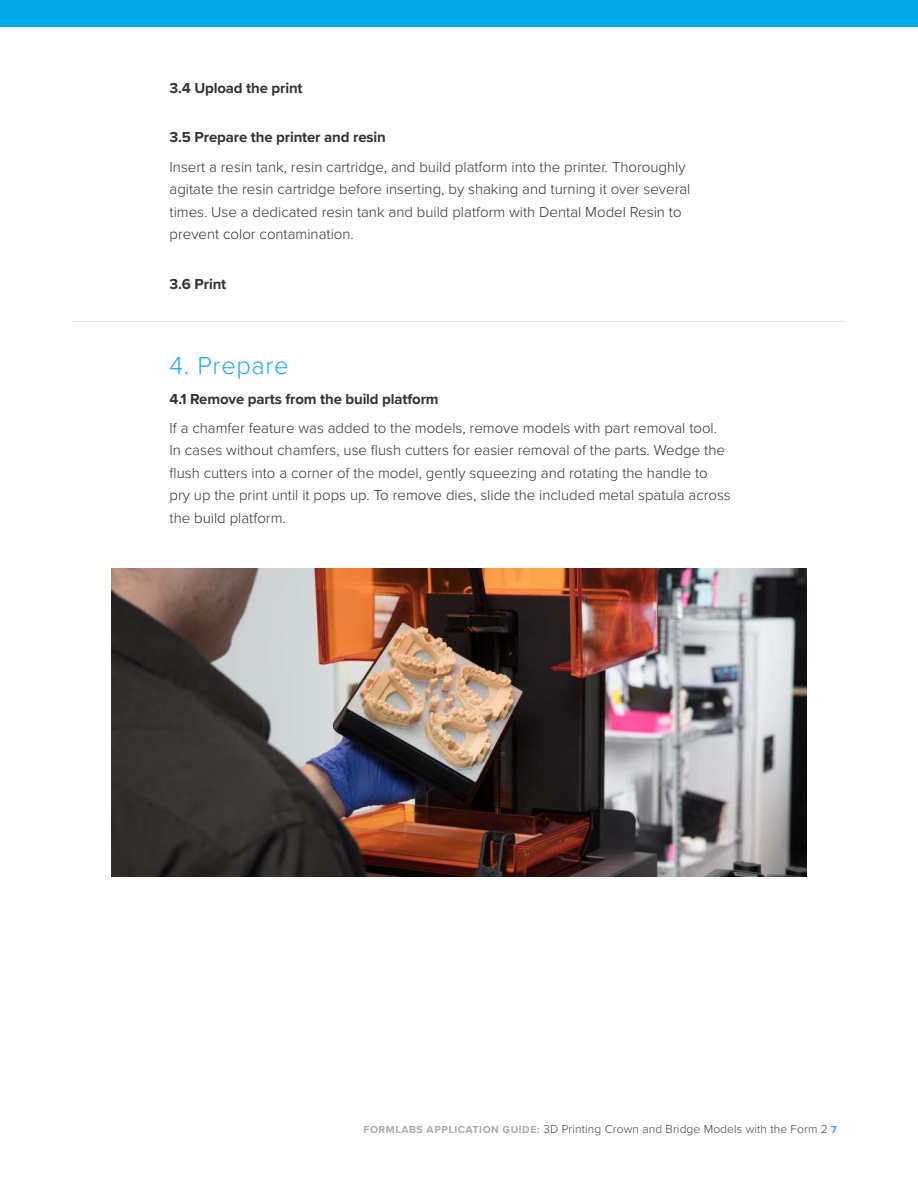
<style>
.page{position:relative;width:918px;height:1188px;background:#fff}
.page>*{position:absolute;margin:0;border:0;box-sizing:border-box;transform-origin:0 0}
.t1{font:300 25.5px "Proxima Nova";letter-spacing:.025em;color:#26a9f2}
.t2{font:300 15px/22.5px "Proxima Nova";color:#323238}
.t3{font:700 15px "Proxima Nova";letter-spacing:-.01em;color:#323238}
.t4{font:300 12px "Proxima Nova";letter-spacing:.01em;color:#414042}
.s1{font-weight:700;font-size:10.5px;color:#a7a9ac}
.s2{font-weight:700;font-size:10.5px;color:#26a9f2}
</style>
<div class="page">
<div style="left:0;top:0;width:918px;height:27px;background:#00aae7"></div>
<img style="left:111px;top:569px;width:696px;height:308px">
<hr style="left:72px;top:321px;width:774px;height:1px;background:#e6e7e8">
<p class="t3" style="left:170px;top:77px;width:135px">3.4 Upload the print</p>
<p class="t3" style="left:170px;top:126px;width:218px">3.5 Prepare the printer and resin</p>
<p class="t2" style="left:170px;top:155px;width:522px">Insert a resin tank, resin cartridge, and build platform into the printer. Thoroughly agitate the resin cartridge before inserting, by shaking and turning it over several times. Use a dedicated resin tank and build platform with Dental Model Resin to prevent color contamination.</p>
<p class="t3" style="left:170px;top:272px;width:58px">3.6 Print</p>
<h1 class="t1" style="left:170px;top:347px;width:121px">4. Prepare</h1>
<p class="t3" style="left:170px;top:387px;width:271px">4.1 Remove parts from the build platform</p>
<p class="t2" style="left:170px;top:416px;width:563px">If a chamfer feature was added to the models, remove models with part removal tool.<br>In cases without chamfers, use flush cutters for easier removal of the parts. Wedge the flush cutters into a corner of the model, gently squeezing and rotating the handle to pry up the print until it pops up. To remove dies, slide the included metal spatula across the build platform.</p>
<p class="t4" style="left:364px;top:1121px;width:475px"><span class="s1">FORMLABS APPLICATION GUIDE:</span> 3D Printing Crown and Bridge Models with the Form 2 <span class="s2">7</span></p>
</div>
